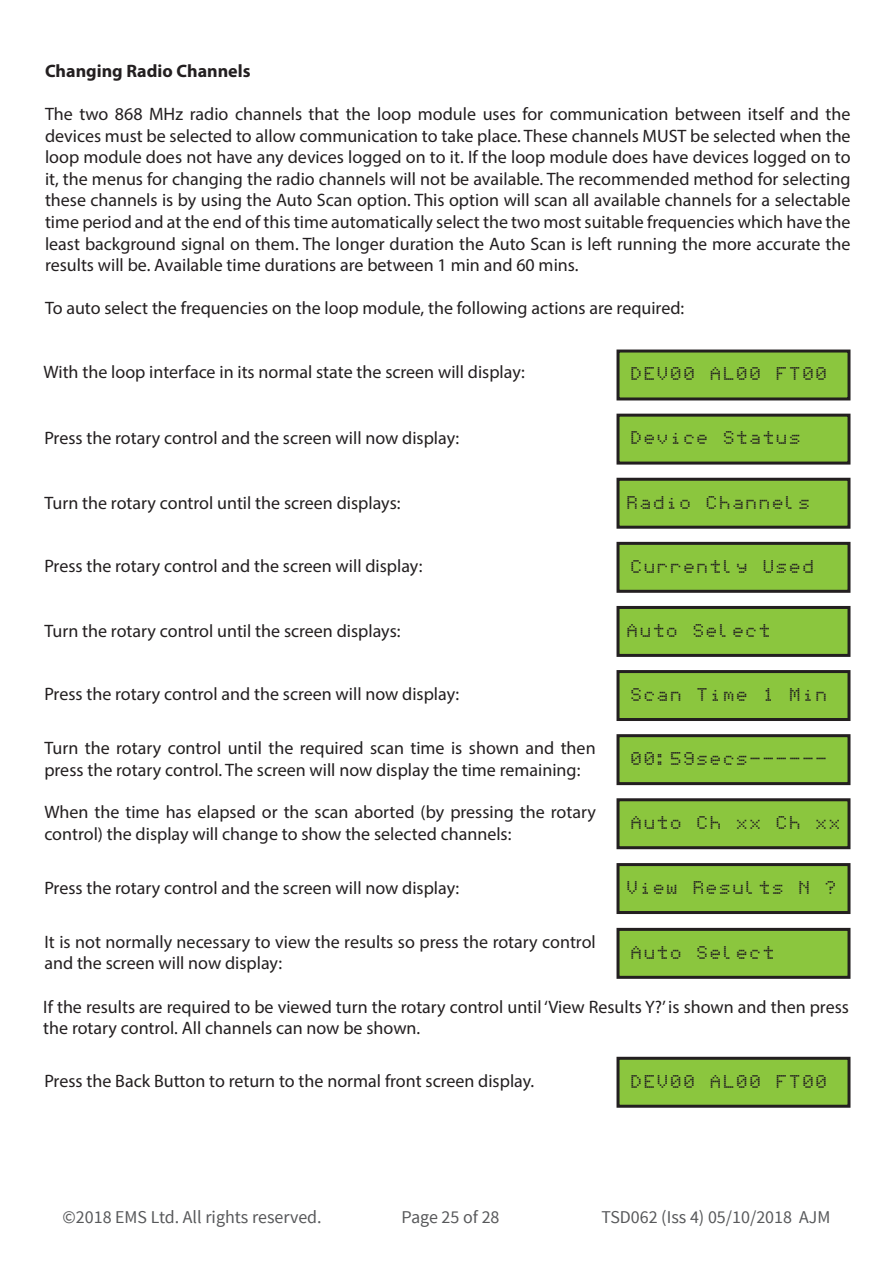
<style>
.page{position:relative;width:893px;height:1263px;background:#fff}
.page>*{position:absolute;margin:0;border:0;box-sizing:border-box;transform-origin:0 0}
.t1{font:18px/21.6px "Myriad Pro";color:#231f20}
.t2{font:18px "Source Sans Pro";color:#57585a}
.t3{font:700 18px "Myriad Pro";color:#231f20}
.t4{font:15px "Erbos Draco 1 st Open NBP";color:#231f20}
</style>
<div class="page">
<div style="left:616px;top:349px;width:234px;height:51px;background:#8bc63e;border:3px solid #231f20"></div>
<div style="left:616px;top:414px;width:234px;height:51px;background:#8bc63e;border:3px solid #231f20"></div>
<div style="left:616px;top:478px;width:234px;height:51px;background:#8bc63e;border:3px solid #231f20"></div>
<div style="left:616px;top:542px;width:234px;height:51px;background:#8bc63e;border:3px solid #231f20"></div>
<div style="left:616px;top:606px;width:234px;height:51px;background:#8bc63e;border:3px solid #231f20"></div>
<div style="left:616px;top:670px;width:234px;height:51px;background:#8bc63e;border:3px solid #231f20"></div>
<div style="left:616px;top:734px;width:234px;height:51px;background:#8bc63e;border:3px solid #231f20"></div>
<div style="left:616px;top:798px;width:234px;height:51px;background:#8bc63e;border:3px solid #231f20"></div>
<div style="left:616px;top:863px;width:234px;height:51px;background:#8bc63e;border:3px solid #231f20"></div>
<div style="left:616px;top:928px;width:234px;height:51px;background:#8bc63e;border:3px solid #231f20"></div>
<div style="left:616px;top:1057px;width:234px;height:51px;background:#8bc63e;border:3px solid #231f20"></div>
<p class="t3" style="left:45px;top:59px;width:207px">Changing Radio Channels</p>
<p class="t1" style="left:45px;top:103px;width:807px;text-align:justify">The two 868 MHz radio channels that the loop module uses for communication between itself and the devices must be selected to allow communication to take place. These channels MUST be selected when the loop module does not have any devices logged on to it. If the loop module does have devices logged on to it, the menus for changing the radio channels will not be available. The recommended method for selecting these channels is by using the Auto Scan option. This option will scan all available channels for a selectable time period and at the end of this time automatically select the two most suitable frequencies which have the least background signal on them. The longer duration the Auto Scan is left running the more accurate the results will be. Available time durations are between 1 min and 60 mins.</p>
<p class="t1" style="left:45px;top:297px;width:641px">To auto select the frequencies on the loop module, the following actions are required:</p>
<p class="t1" style="left:44px;top:361px;width:483px">With the loop interface in its normal state the screen will display:</p>
<p class="t4" style="left:631px;top:366px;width:200px">DEV00 AL00 FT00</p>
<p class="t1" style="left:44px;top:427px;width:416px">Press the rotary control and the screen will now display:</p>
<p class="t4" style="left:631px;top:430px;width:173px">Device Status</p>
<p class="t1" style="left:44px;top:492px;width:358px">Turn the rotary control until the screen displays:</p>
<p class="t4" style="left:628px;top:495px;width:187px">Radio Channels</p>
<p class="t1" style="left:44px;top:555px;width:380px">Press the rotary control and the screen will display:</p>
<p class="t4" style="left:631px;top:559px;width:187px">Currently Used</p>
<p class="t1" style="left:44px;top:620px;width:358px">Turn the rotary control until the screen displays:</p>
<p class="t4" style="left:628px;top:623px;width:147px">Auto Select</p>
<p class="t1" style="left:44px;top:683px;width:416px">Press the rotary control and the screen will now display:</p>
<p class="t4" style="left:631px;top:687px;width:200px">Scan Time 1 Min</p>
<p class="t1" style="left:44px;top:737px;width:553px">Turn the rotary control until the required scan time is shown and then press the rotary control. The screen will now display the time remaining:</p>
<p class="t4" style="left:631px;top:751px;width:200px">00:59secs------</p>
<p class="t1" style="left:44px;top:801px;width:553px">When the time has elapsed or the scan aborted (by pressing the rotary control) the display will change to show the selected channels:</p>
<p class="t4" style="left:631px;top:815px;width:213px">Auto Ch xx Ch xx</p>
<p class="t1" style="left:44px;top:877px;width:416px">Press the rotary control and the screen will now display:</p>
<p class="t4" style="left:628px;top:880px;width:213px">View Results N ?</p>
<p class="t1" style="left:44px;top:931px;width:553px">It is not normally necessary to view the results so press the rotary control and the screen will now display:</p>
<p class="t4" style="left:631px;top:945px;width:147px">Auto Select</p>
<p class="t1" style="left:43px;top:995px;width:807px">If the results are required to be viewed turn the rotary control until ‘View Results Y?’ is shown and then press the rotary control. All channels can now be shown.</p>
<p class="t1" style="left:44px;top:1070px;width:491px">Press the Back Button to return to the normal front screen display.</p>
<p class="t4" style="left:631px;top:1074px;width:200px">DEV00 AL00 FT00</p>
<p class="t2" style="left:63px;top:1205px;width:261px">©2018 EMS Ltd. All rights reserved.</p>
<p class="t2" style="left:402px;top:1205px;width:99px">Page 25 of 28</p>
<p class="t2" style="left:602px;top:1205px;width:230px">TSD062 (Iss 4) 05/10/2018 AJM</p>
</div>
